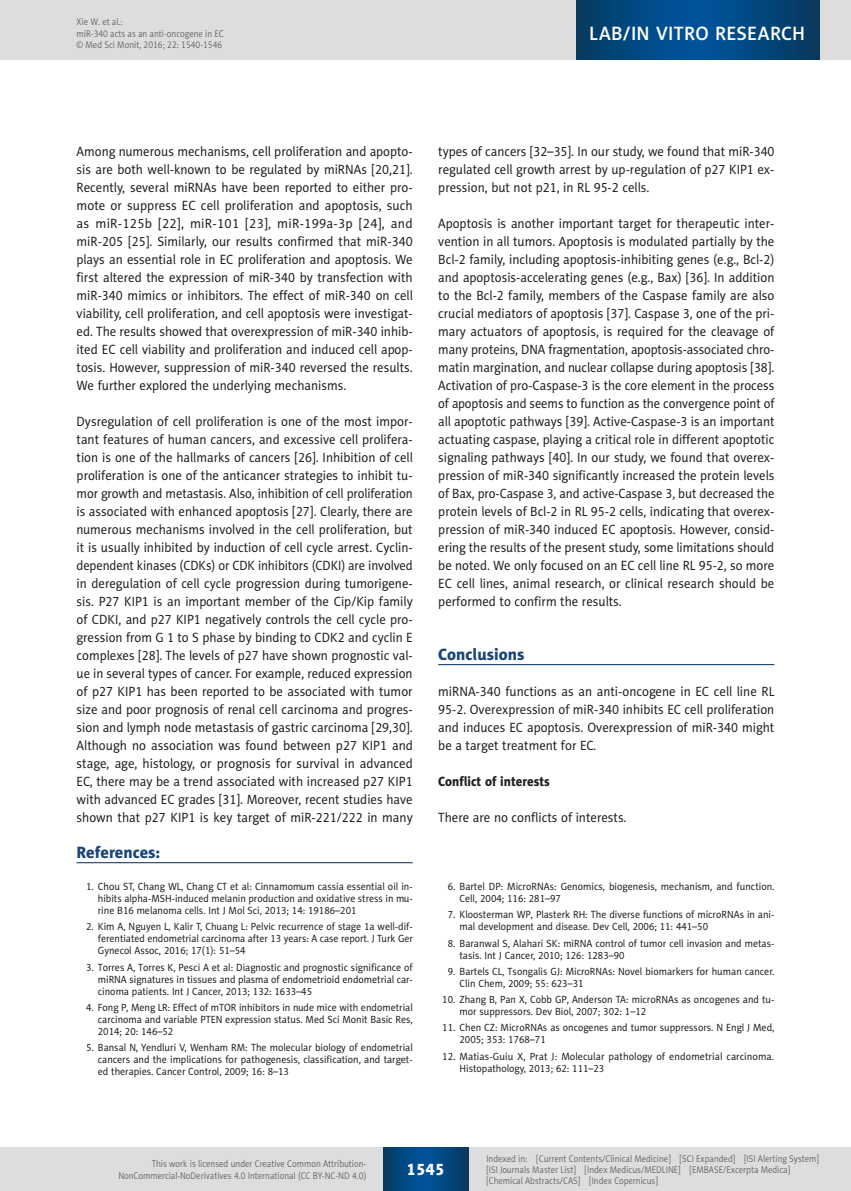
<style>
.page{position:relative;width:851px;height:1191px;background:#fff}
.page>*{position:absolute;margin:0;border:0;box-sizing:border-box;transform-origin:0 0}
.t1{font:19.5px "Naomi Sans EFN Medium";letter-spacing:.01em;color:#fff}
.MSM_Headline_1{font:16.5px "Naomi Sans EFN Heavy";color:#1a4574}
.MSM_Referencje_Tytul{font:16.5px "Naomi Sans EFN Heavy";color:#1a4574}
.t2{font:16.5px "Naomi Sans EFN Heavy";color:#fff}
.MSM_Body{font:13.5px/18px "Naomi Sans EFN";color:#231f20;text-align:justify;scale:.95 1}
.MSM_Headline_2{font:13.5px "Naomi Sans EFN Heavy";color:#231f20;scale:.95 1}
.MSM_Referencje_punkt{font:10.5px/12px "Naomi Sans EFN";color:#231f20;scale:.95 1}
.MSM_Referencje_punkt-2{font:10.5px/12px "Naomi Sans EFN";color:#231f20;scale:.96 1}
.t3{font:9.75px/11.2px "Naomi Sans EFN Light";color:#57585a;scale:.9 1}
</style>
<div class="page">
<hr style="left:438px;top:664px;width:336px;height:1px;background:#00295c">
<hr style="left:77px;top:862px;width:335px;height:1px;background:#00295c">
<div style="left:0;top:1148px;width:850px;height:43px;background:#dcdddf"></div>
<svg style="left:383px;top:1147px;width:85px;height:43px;background:#02477e"></svg>
<div style="left:0;top:0;width:850px;height:60px;background:#dcdddf"></div>
<svg style="left:576px;top:0;width:243px;height:60px;background:#02477e"></svg>
<p class="t3" style="left:77px;top:16px;width:165px">Xie W. et al.:<br>miR-340 acts as an anti-oncogene in EC © Med Sci Monit, 2016; 22: 1540-1546</p>
<h1 class="t1" style="left:589px;top:22px;width:217px">LAB/IN VITRO RESEARCH</h1>
<p class="MSM_Body" style="left:77px;top:142px;width:355px">Among numerous mechanisms, cell proliferation and apopto&shy;sis are both well-known to be regulated by miRNAs [20,21].<br>Recently, several miRNAs have been reported to either pro&shy;mote or suppress EC cell proliferation and apoptosis, such as miR-125b [22], miR-101 [23], miR-199a-3p [24], and miR-205 [25]. Similarly, our results confirmed that miR-340 plays an essential role in EC proliferation and apoptosis. We first altered the expression of miR-340 by transfection with miR-340 mimics or inhibitors. The effect of miR-340 on cell viability, cell proliferation, and cell apoptosis were investigat&shy;ed. The results showed that overexpression of miR-340 inhib&shy;ited EC cell viability and proliferation and induced cell apop&shy;tosis. However, suppression of miR-340 reversed the results.<br>We further explored the underlying mechanisms.</p>
<p class="MSM_Body" style="left:77px;top:412px;width:355px">Dysregulation of cell proliferation is one of the most impor&shy;tant features of human cancers, and excessive cell prolifera&shy;tion is one of the hallmarks of cancers [26]. Inhibition of cell proliferation is one of the anticancer strategies to inhibit tu&shy;mor growth and metastasis. Also, inhibition of cell proliferation is associated with enhanced apoptosis [27]. Clearly, there are numerous mechanisms involved in the cell proliferation, but it is usually inhibited by induction of cell cycle arrest. Cyclin&shy;dependent kinases (CDKs) or CDK inhibitors (CDKI) are involved in deregulation of cell cycle progression during tumorigene&shy;sis. P27 KIP1 is an important member of the Cip/Kip family of CDKI, and p27 KIP1 negatively controls the cell cycle pro&shy;gression from G 1 to S phase by binding to CDK2 and cyclin E complexes [28]. The levels of p27 have shown prognostic val&shy;ue in several types of cancer. For example, reduced expression of p27 KIP1 has been reported to be associated with tumor size and poor prognosis of renal cell carcinoma and progres&shy;sion and lymph node metastasis of gastric carcinoma [29,30].<br>Although no association was found between p27 KIP1 and stage, age, histology, or prognosis for survival in advanced EC, there may be a trend associated with increased p27 KIP1 with advanced EC grades [31]. Moreover, recent studies have shown that p27 KIP1 is key target of miR-221/222 in many</p>
<p class="MSM_Referencje_Tytul" style="left:77px;top:842px;width:85px">References:</p>
<p class="MSM_Referencje_punkt" style="left:98px;top:880px;width:333px;text-align:justify;text-indent:-12px">1. Chou ST, Chang WL, Chang CT et al: Cinnamomum cassia essential oil in&shy;hibits alpha-MSH-induced melanin production and oxidative stress in mu&shy;rine B16 melanoma cells. Int J Mol Sci, 2013; 14: 19186–201</p>
<p class="MSM_Referencje_punkt" style="left:98px;top:921px;width:333px;text-align:justify;text-indent:-12px">2. Kim A, Nguyen L, Kalir T, Chuang L: Pelvic recurrence of stage 1a well-dif&shy;ferentiated endometrial carcinoma after 13 years: A case report. J Turk Ger Gynecol Assoc, 2016; 17(1): 51–54</p>
<p class="MSM_Referencje_punkt" style="left:98px;top:961px;width:333px;text-align:justify;text-indent:-12px">3. Torres A, Torres K, Pesci A et al: Diagnostic and prognostic significance of miRNA signatures in tissues and plasma of endometrioid endometrial car&shy;cinoma patients. Int J Cancer, 2013; 132: 1633–45</p>
<p class="MSM_Referencje_punkt" style="left:98px;top:1001px;width:333px;text-align:justify;text-indent:-12px">4. Fong P, Meng LR: Effect of mTOR inhibitors in nude mice with endometrial carcinoma and variable PTEN expression status. Med Sci Monit Basic Res, 2014; 20: 146–52</p>
<p class="MSM_Referencje_punkt" style="left:98px;top:1041px;width:333px;text-align:justify;text-indent:-12px">5. Bansal N, Yendluri V, Wenham RM: The molecular biology of endometrial cancers and the implications for pathogenesis, classification, and target&shy;ed therapies. Cancer Control, 2009; 16: 8–13</p>
<p class="MSM_Body" style="left:438px;top:142px;width:355px">types of cancers [32–35]. In our study, we found that miR-340 regulated cell growth arrest by up-regulation of p27 KIP1 ex&shy;pression, but not p21, in RL 95-2 cells.</p>
<p class="MSM_Body" style="left:438px;top:214px;width:355px">Apoptosis is another important target for therapeutic inter&shy;vention in all tumors. Apoptosis is modulated partially by the Bcl-2 family, including apoptosis-inhibiting genes (e.g., Bcl-2) and apoptosis-accelerating genes (e.g., Bax) [36]. In addition to the Bcl-2 family, members of the Caspase family are also crucial mediators of apoptosis [37]. Caspase 3, one of the pri&shy;mary actuators of apoptosis, is required for the cleavage of many proteins, DNA fragmentation, apoptosis-associated chro&shy;matin margination, and nuclear collapse during apoptosis [38].<br>Activation of pro-Caspase-3 is the core element in the process of apoptosis and seems to function as the convergence point of all apoptotic pathways [39]. Active-Caspase-3 is an important actuating caspase, playing a critical role in different apoptotic signaling pathways [40]. In our study, we found that overex&shy;pression of miR-340 significantly increased the protein levels of Bax, pro-Caspase 3, and active-Caspase 3, but decreased the protein levels of Bcl-2 in RL 95-2 cells, indicating that overex&shy;pression of miR-340 induced EC apoptosis. However, consid&shy;ering the results of the present study, some limitations should be noted. We only focused on an EC cell line RL 95-2, so more EC cell lines, animal research, or clinical research should be performed to confirm the results.</p>
<p class="MSM_Headline_1" style="left:438px;top:644px;width:88px">Conclusions</p>
<p class="MSM_Body" style="left:438px;top:682px;width:355px">miRNA-340 functions as an anti-oncogene in EC cell line RL 95-2. Overexpression of miR-340 inhibits EC cell proliferation and induces EC apoptosis. Overexpression of miR-340 might be a target treatment for EC.</p>
<p class="MSM_Headline_2" style="left:438px;top:773px;width:119px">Conflict of interests</p>
<p class="MSM_Body" style="left:438px;top:808px;width:200px">There are no conflicts of interests.</p>
<p class="MSM_Referencje_punkt" style="left:459px;top:880px;width:333px;text-indent:-12px">6. Bartel DP: MicroRNAs: Genomics, biogenesis, mechanism, and function.<br>Cell, 2004; 116: 281–97</p>
<p class="MSM_Referencje_punkt" style="left:459px;top:909px;width:333px;text-indent:-12px">7. Kloosterman WP, Plasterk RH: The diverse functions of microRNAs in ani&shy;mal development and disease. Dev Cell, 2006; 11: 441–50</p>
<p class="MSM_Referencje_punkt" style="left:459px;top:937px;width:333px;text-indent:-12px">8. Baranwal S, Alahari SK: miRNA control of tumor cell invasion and metas&shy;tasis. Int J Cancer, 2010; 126: 1283–90</p>
<p class="MSM_Referencje_punkt" style="left:459px;top:965px;width:333px;text-indent:-12px">9. Bartels CL, Tsongalis GJ: MicroRNAs: Novel biomarkers for human cancer.<br>Clin Chem, 2009; 55: 623–31</p>
<p class="MSM_Referencje_punkt" style="left:459px;top:993px;width:333px;text-indent:-17px">10. Zhang B, Pan X, Cobb GP, Anderson TA: microRNAs as oncogenes and tu&shy;mor suppressors. Dev Biol, 2007; 302: 1–12</p>
<p class="MSM_Referencje_punkt" style="left:459px;top:1022px;width:333px;text-indent:-17px">11. Chen CZ: MicroRNAs as oncogenes and tumor suppressors. N Engl J Med,<br>2005; 353: 1768–71</p>
<p class="MSM_Referencje_punkt-2" style="left:459px;top:1050px;width:329px;text-indent:-17px">12. Matias-Guiu X, Prat J: Molecular pathology of endometrial carcinoma.<br>Histopathology, 2013; 62: 111–23</p>
<p class="t3" style="left:118px;top:1158px;width:277px;text-align:right">This work is licensed under Creative Common Attribution-<br>NonCommercial-NoDerivatives 4.0 International (CC BY-NC-ND 4.0)</p>
<p class="t2" style="left:406px;top:1159px;width:40px">1545</p>
<p class="t3" style="left:486px;top:1152px;width:371px">Indexed in: [Current Contents/Clinical Medicine] [SCI Expanded] [ISI Alerting System] [ISI Journals Master List] [Index Medicus/MEDLINE] [EMBASE/Excerpta Medica] [Chemical Abstracts/CAS] [Index Copernicus]</p>
</div>
